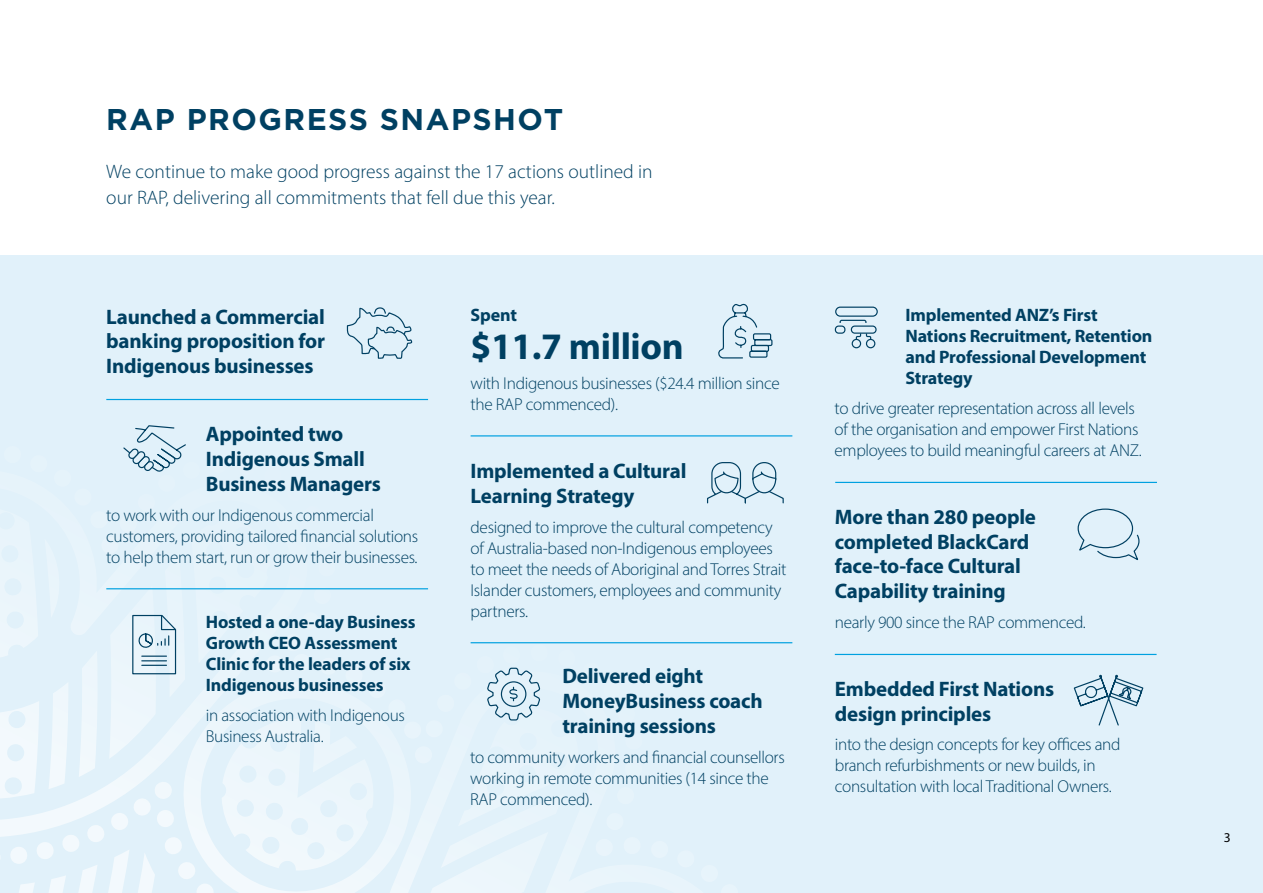
<style>
.page{position:relative;width:1263px;height:893px;background:#e1f1fa}
.page>*{position:absolute;margin:0;border:0;box-sizing:border-box;transform-origin:0 0}
._2_B{font:700 37.5px "Myriad Pro";letter-spacing:-.01em;color:#004062}
.H1_alt_LRG_revised{font:700 30px "Gotham";letter-spacing:.05em;color:#004062}
._2_B-2{font:700 21px/24.9px "Myriad Pro";letter-spacing:-.01em;color:#004062}
._15_Intro_14_18_Light{font:300 19.5px/25.5px "Myriad Pro";color:#004062}
._2_B-3{font:700 18px/21px "Myriad Pro";letter-spacing:-.01em;color:#004062}
.Snap_shot_body{font:300 17.25px/21px "Myriad Pro";letter-spacing:-.02em;color:#004062}
._2_B-4{font:300 17.25px/21px "Myriad Pro";letter-spacing:-.02em;color:#004062}
.t1{font:13.5px "Myriad Pro";color:#000}
</style>
<div class="page">
<div style="left:0;top:0;width:1263px;height:254px;background:#fff"></div>
<svg style="left:346px;top:254px;width:67px;height:105px"></svg>
<svg style="left:718px;top:303px;width:55px;height:56px"></svg>
<hr style="left:471px;top:435px;width:321px;height:1px;background:#00a1e0">
<hr style="left:471px;top:642px;width:321px;height:1px;background:#00a1e0">
<svg style="left:1073px;top:674px;width:71px;height:52px"></svg>
<hr style="left:835px;top:482px;width:322px;height:1px;background:#00a1e0">
<hr style="left:835px;top:654px;width:321px;height:1px;background:#00a1e0">
<svg style="left:834px;top:306px;width:44px;height:43px"></svg>
<hr style="left:106px;top:399px;width:322px;height:1px;background:#00a1e0">
<svg style="left:1077px;top:508px;width:63px;height:53px"></svg>
<svg style="left:0;top:425px;width:784px;height:468px"></svg>
<h1 class="H1_alt_LRG_revised" style="left:106px;top:100px;width:458px">RAP PROGRESS SNAPSHOT</h1>
<p class="_15_Intro_14_18_Light" style="left:106px;top:159px;width:548px">We continue to make good progress against the 17 actions outlined in our RAP, delivering all commitments that fell due this year.</p>
<p class="_2_B-2" style="left:106px;top:303px;width:220px;text-align:justify">Launched a Commercial banking proposition for Indigenous businesses</p>
<p class="_2_B-2" style="left:206px;top:421px;width:177px">Appointed two<br>Indigenous Small<br>Business Managers</p>
<p class="_2_B-4" style="left:106px;top:504px;width:313px">to work with our Indigenous commercial customers, providing tailored financial solutions to help them start, run or grow their businesses.</p>
<p class="_2_B-3" style="left:206px;top:611px;width:211px">Hosted a one-day Business<br>Growth CEO Assessment<br>Clinic for the leaders of six<br>Indigenous businesses</p>
<p class="Snap_shot_body" style="left:206px;top:705px;width:201px">in association with Indigenous<br>Business Australia.</p>
<p class="_2_B-3" style="left:471px;top:304px;width:48px">Spent</p>
<p class="_2_B" style="left:471px;top:322px;width:215px">$11.7 million</p>
<p class="Snap_shot_body" style="left:471px;top:372px;width:311px">with Indigenous businesses ($24.4 million since the RAP commenced).</p>
<p class="_2_B-2" style="left:471px;top:458px;width:217px">Implemented a Cultural<br>Learning Strategy</p>
<p class="Snap_shot_body" style="left:471px;top:516px;width:317px">designed to improve the cultural competency of Australia-based non-Indigenous employees to meet the needs of Aboriginal and Torres Strait Islander customers, employees and community partners.</p>
<p class="_2_B-2" style="left:562px;top:663px;width:202px">Delivered eight<br>MoneyBusiness coach training sessions</p>
<p class="Snap_shot_body" style="left:470px;top:747px;width:316px">to community workers and financial counsellors working in remote communities (14 since the<br>RAP commenced).</p>
<p class="_2_B-3" style="left:905px;top:304px;width:248px">Implemented ANZ’s First<br>Nations Recruitment, Retention and Professional Development<br>Strategy</p>
<p class="Snap_shot_body" style="left:834px;top:398px;width:309px">to drive greater representation across all levels of the organisation and empower First Nations employees to build meaningful careers at ANZ.</p>
<p class="_2_B-2" style="left:835px;top:503px;width:203px">More than 280 people completed BlackCard face-to-face Cultural<br>Capability training</p>
<p class="Snap_shot_body" style="left:835px;top:612px;width:253px">nearly 900 since the RAP commenced.</p>
<p class="_2_B-2" style="left:835px;top:675px;width:221px">Embedded First Nations design principles</p>
<p class="Snap_shot_body" style="left:835px;top:734px;width:287px">into the design concepts for key offices and branch refurbishments or new builds, in consultation with local Traditional Owners.</p>
<p class="t1" style="left:1224px;top:830px;width:8px">3</p>
</div>
